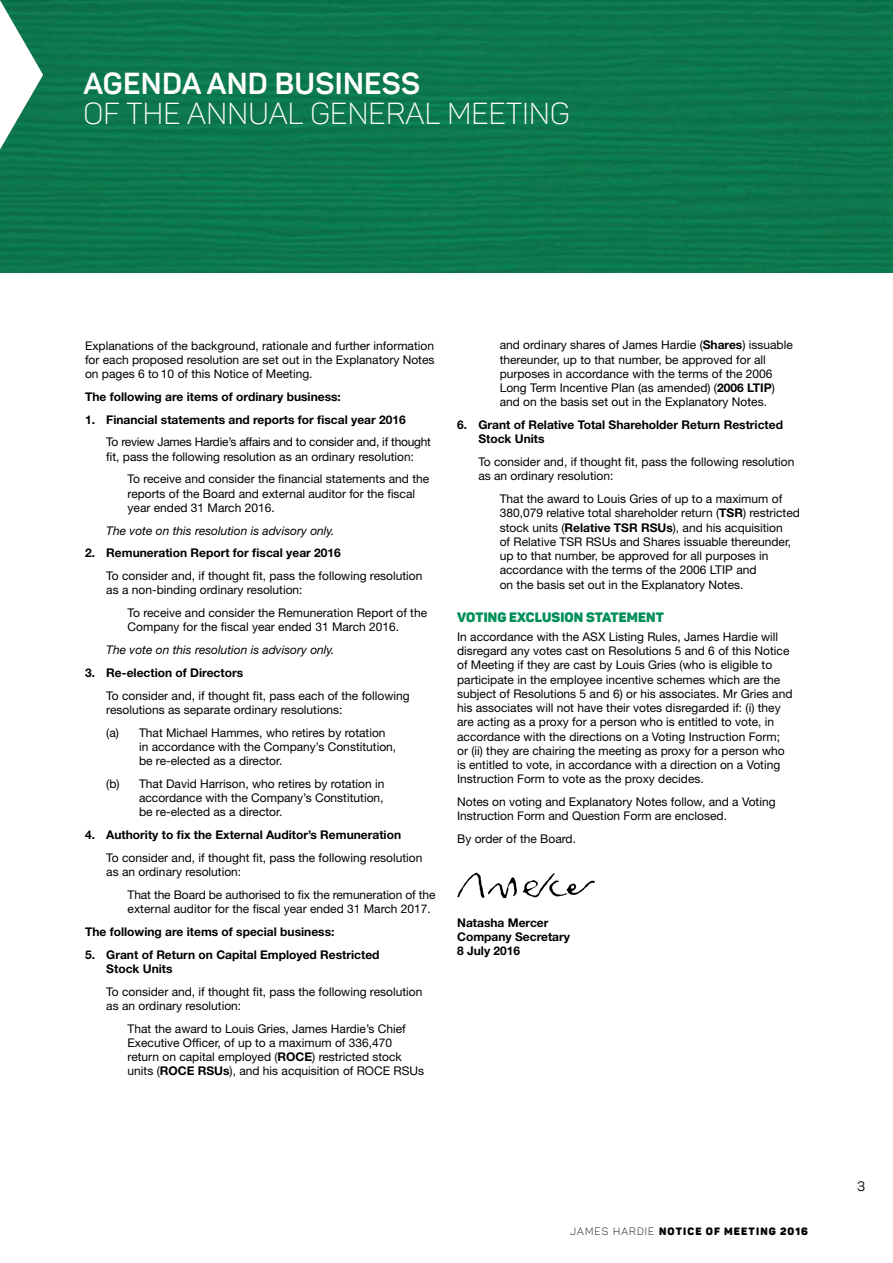
<style>
.page{position:relative;width:893px;height:1263px;background:#fff}
.page>*{position:absolute;margin:0;border:0;box-sizing:border-box;transform-origin:0 0}
.t1{font:300 30px "Panton";letter-spacing:.01em;color:#fff}
.t2{font:700 30px "Panton";letter-spacing:.01em;color:#fff}
.t3{font:900 13.5px "Panton";letter-spacing:.01em;color:#008f57}
.t4{font:13.5px "Panton";color:#000}
.t5{font:12px/14.2px "Helvetica Neue LT";color:#000}
.t6{font:700 12px/14.2px "Helvetica Neue LT";color:#000}
.t7{font:12px/14.2px "Helvetica Neue LT";letter-spacing:-.02em;color:#000}
.t8{font:italic 12px "Helvetica Neue LT";color:#000}
.t9{font:900 10.5px "Panton";letter-spacing:.11em;color:#000}
.s1{font-weight:700}
.s2{font-weight:300}
</style>
<div class="page">
<div style="left:92px;top:0;width:801px;height:273px;background:#0c774e"></div>
<img style="left:457px;top:872px;width:138px;height:26px">
<svg style="left:0;top:0;width:92px;height:273px;background:#2c8864"></svg>
<h1 class="t2" style="left:83px;top:64px;width:338px">AGENDA AND BUSINESS</h1>
<h1 class="t1" style="left:83px;top:95px;width:488px">OF THE ANNUAL GENERAL MEETING</h1>
<p class="t5" style="left:85px;top:338px;width:351px;text-align:justify">Explanations of the background, rationale and further information for each proposed resolution are set out in the Explanatory Notes on pages 6 to 10 of this Notice of Meeting.</p>
<p class="t6" style="left:85px;top:389px;width:257px">The following are items of ordinary business:</p>
<p class="t6" style="left:85px;top:412px;width:322px">1. Financial statements and reports for fiscal year 2016</p>
<p class="t7" style="left:106px;top:435px;width:326px">To review James Hardie’s affairs and to consider and, if thought fit, pass the following resolution as an ordinary resolution:</p>
<p class="t5" style="left:128px;top:472px;width:303px">To receive and consider the financial statements and the reports of the Board and external auditor for the fiscal year ended 31 March 2016.</p>
<p class="t8" style="left:106px;top:523px;width:230px">The vote on this resolution is advisory only.</p>
<p class="t6" style="left:85px;top:546px;width:257px">2. Remuneration Report for fiscal year 2016</p>
<p class="t5" style="left:106px;top:569px;width:318px">To consider and, if thought fit, pass the following resolution as a non-binding ordinary resolution:</p>
<p class="t5" style="left:128px;top:606px;width:301px">To receive and consider the Remuneration Report of the<br>Company for the fiscal year ended 31 March 2016.</p>
<p class="t8" style="left:106px;top:643px;width:230px">The vote on this resolution is advisory only.</p>
<p class="t6" style="left:85px;top:665px;width:160px">3. Re-election of Directors</p>
<p class="t5" style="left:106px;top:688px;width:305px">To consider and, if thought fit, pass each of the following resolutions as separate ordinary resolutions:</p>
<p class="t5" style="left:139px;top:725px;width:259px;text-indent:-33px">(a) That Michael Hammes, who retires by rotation in accordance with the Company’s Constitution, be re‑elected as a director.</p>
<p class="t5" style="left:139px;top:776px;width:247px;text-align:justify;text-indent:-33px">(b) That David Harrison, who retires by rotation in accordance with the Company’s Constitution, be re‑elected as a director.</p>
<p class="t6" style="left:85px;top:827px;width:318px">4. Authority to fix the External Auditor’s Remuneration</p>
<p class="t5" style="left:106px;top:850px;width:318px">To consider and, if thought fit, pass the following resolution as an ordinary resolution:</p>
<p class="t5" style="left:128px;top:887px;width:309px">That the Board be authorised to fix the remuneration of the external auditor for the fiscal year ended 31 March 2017.</p>
<p class="t6" style="left:85px;top:924px;width:251px">The following are items of special business:</p>
<p class="t6" style="left:106px;top:947px;width:275px;text-indent:-21px">5. Grant of Return on Capital Employed Restricted<br>Stock Units</p>
<p class="t5" style="left:106px;top:984px;width:318px">To consider and, if thought fit, pass the following resolution as an ordinary resolution:</p>
<p class="t5" style="left:128px;top:1021px;width:298px">That the award to Louis Gries, James Hardie’s Chief Executive Officer, of up to a maximum of 336,470 return on capital employed (<span class="s1">ROCE</span>) restricted stock units (<span class="s1">ROCE RSUs</span>), and his acquisition of ROCE RSUs</p>
<p class="t5" style="left:500px;top:338px;width:295px">and ordinary shares of James Hardie (<span class="s1">Shares</span>) issuable thereunder, up to that number, be approved for all purposes in accordance with the terms of the 2006<br>Long Term Incentive Plan (as amended) (<span class="s1">2006 LTIP</span>) and on the basis set out in the Explanatory Notes.</p>
<p class="t6" style="left:478px;top:417px;width:306px;text-indent:-21px">6. Grant of Relative Total Shareholder Return Restricted<br>Stock Units</p>
<p class="t5" style="left:478px;top:455px;width:318px">To consider and, if thought fit, pass the following resolution as an ordinary resolution:</p>
<p class="t5" style="left:500px;top:492px;width:302px">That the award to Louis Gries of up to a maximum of 380,079 relative total shareholder return (<span class="s1">TSR</span>) restricted stock units (<span class="s1">Relative TSR RSUs</span>), and his acquisition<br>of Relative TSR RSUs and Shares issuable thereunder, up to that number, be approved for all purposes in accordance with the terms of the 2006 LTIP and<br>on the basis set out in the Explanatory Notes.</p>
<p class="t3" style="left:457px;top:609px;width:208px">VOTING EXCLUSION STATEMENT</p>
<p class="t5" style="left:457px;top:629px;width:337px">In accordance with the ASX Listing Rules, James Hardie will disregard any votes cast on Resolutions 5 and 6 of this Notice of Meeting if they are cast by Louis Gries (who is eligible to participate in the employee incentive schemes which are the subject of Resolutions 5 and 6) or his associates. Mr Gries and his associates will not have their votes disregarded if: (i) they are acting as a proxy for a person who is entitled to vote, in accordance with the directions on a Voting Instruction Form; or (ii) they are chairing the meeting as proxy for a person who is entitled to vote, in accordance with a direction on a Voting Instruction Form to vote as the proxy decides.</p>
<p class="t5" style="left:457px;top:795px;width:320px">Notes on voting and Explanatory Notes follow, and a Voting<br>Instruction Form and Question Form are enclosed.</p>
<p class="t5" style="left:457px;top:831px;width:120px">By order of the Board.</p>
<p class="t6" style="left:457px;top:915px;width:114px">Natasha Mercer<br>Company Secretary<br>8 July 2016</p>
<p class="t9" style="left:570px;top:1224px;width:239px"><span class="s2">JAMES HARDIE</span> NOTICE OF MEETING 2016</p>
<p class="t4" style="left:857px;top:1178px;width:10px">3</p>
</div>
